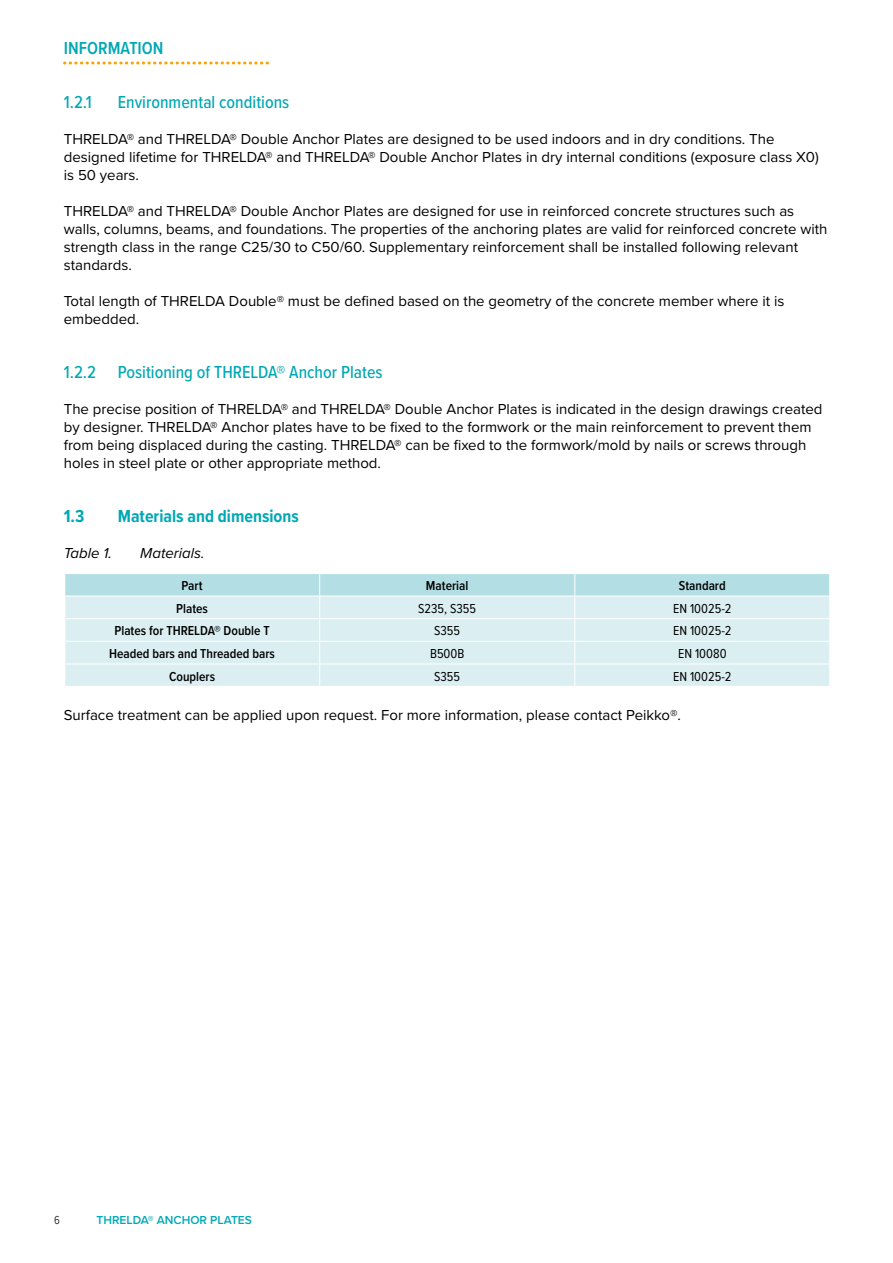
<style>
.page{position:relative;width:893px;height:1263px;background:#fff}
.page>*{position:absolute;margin:0;border:0;box-sizing:border-box;transform-origin:0 0}
.t1{font:500 18px "Proxima Nova Cond";color:#00a8b5}
.t2{font:700 18px "Proxima Nova Cond";color:#00a8b5}
.t3{font:600 18px "Proxima Nova Cond";color:#00a8b5}
.t4{font:15px/18px "Proxima Nova";color:#000}
.t5{font:italic 15px "Proxima Nova";color:#000}
.t6{font:600 13.5px "Proxima Nova Cond";color:#000}
.t7{font:13.5px "Proxima Nova Cond";color:#000}
.t8{font:600 12px "Proxima Nova";color:#00a8b5}
.t9{font:300 12px "Proxima Nova Cond";color:#000}
</style>
<div class="page">
<svg style="left:65px;top:62px;width:204px;height:3px"></svg>
<svg style="left:65px;top:573px;width:765px;height:113px"></svg>
<p class="t3" style="left:64px;top:35px;width:15px">Information</p>
<p class="t1" style="left:64px;top:89px;width:29px">1.2.1</p>
<p class="t1" style="left:118px;top:89px;width:173px">Environmental conditions</p>
<p class="t4" style="left:64px;top:129px;width:757px">THRELDA® and THRELDA® Double Anchor Plates are designed to be used indoors and in dry conditions. The designed lifetime for THRELDA® and THRELDA® Double Anchor Plates in dry internal conditions (exposure class X0) is 50 years.</p>
<p class="t4" style="left:64px;top:201px;width:765px">THRELDA® and THRELDA® Double Anchor Plates are designed for use in reinforced concrete structures such as walls, columns, beams, and foundations. The properties of the anchoring plates are valid for reinforced concrete with strength class in the range C25/30 to C50/60. Supplementary reinforcement shall be installed following relevant standards.</p>
<p class="t4" style="left:64px;top:291px;width:722px">Total length of THRELDA Double® must be defined based on the geometry of the concrete member where it is embedded.</p>
<p class="t1" style="left:64px;top:359px;width:320px">1.2.2 Positioning of THRELDA® Anchor Plates</p>
<p class="t4" style="left:64px;top:399px;width:760px">The precise position of THRELDA® and THRELDA® Double Anchor Plates is indicated in the design drawings created by designer. THRELDA® Anchor plates have to be fixed to the formwork or the main reinforcement to prevent them from being displaced during the casting. THRELDA® can be fixed to the formwork/mold by nails or screws through holes in steel plate or other appropriate method.</p>
<p class="t2" style="left:64px;top:503px;width:22px">1.3</p>
<p class="t2" style="left:118px;top:503px;width:183px">Materials and dimensions</p>
<p class="t5" style="left:64px;top:542px;width:50px">Table 1.</p>
<p class="t5" style="left:140px;top:542px;width:66px">Materials.</p>
<p class="t6" style="left:182px;top:575px;width:22px">Part</p>
<p class="t6" style="left:426px;top:575px;width:44px">Material</p>
<p class="t6" style="left:679px;top:575px;width:48px">Standard</p>
<p class="t6" style="left:176px;top:598px;width:33px">Plates</p>
<p class="t7" style="left:418px;top:598px;width:59px">S235, S355</p>
<p class="t7" style="left:673px;top:598px;width:60px">EN 10025-2</p>
<p class="t6" style="left:114px;top:621px;width:157px">Plates for THRELDA® Double T</p>
<p class="t7" style="left:434px;top:621px;width:27px">S355</p>
<p class="t7" style="left:673px;top:621px;width:60px">EN 10025-2</p>
<p class="t6" style="left:109px;top:643px;width:167px">Headed bars and Threaded bars</p>
<p class="t7" style="left:430px;top:643px;width:36px">B500B</p>
<p class="t7" style="left:678px;top:643px;width:50px">EN 10080</p>
<p class="t6" style="left:169px;top:666px;width:48px">Couplers</p>
<p class="t7" style="left:434px;top:666px;width:27px">S355</p>
<p class="t7" style="left:673px;top:666px;width:60px">EN 10025-2</p>
<p class="t4" style="left:64px;top:705px;width:619px">Surface treatment can be applied upon request. For more information, please contact Peikko®.</p>
<p class="t9" style="left:54px;top:1211px;width:7px">6</p>
<p class="t8" style="left:97px;top:1211px;width:129px">THRELDA® ANCHOR PLATES</p>
</div>
